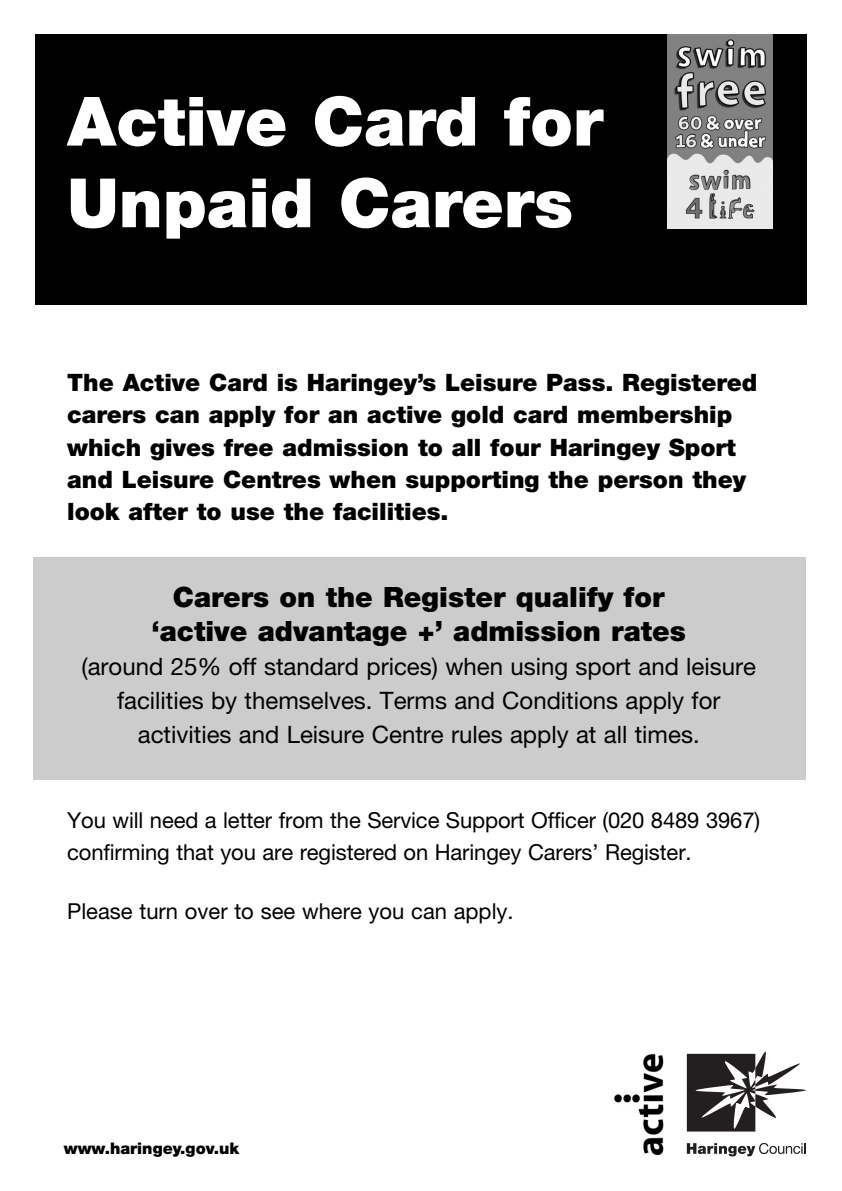
<style>
.page{position:relative;width:842px;height:1191px;background:#fff}
.page>*{position:absolute;margin:0;border:0;box-sizing:border-box;transform-origin:0 0}
.t1{font:900 68px/81.6px "Helvetica Neue LT";color:#fff}
.t2{font:900 28px/34px "Helvetica Neue LT";color:#000;text-align:center}
.t3{font:900 24px/32.4px "Helvetica Neue LT";color:#000}
.t4{font:24px/34px "Helvetica Neue CELT";color:#000;text-align:center}
.t5{font:22px/32.4px "Helvetica Neue CELT";letter-spacing:-.005em;color:#000}
.t6{font:900 16px "Helvetica Neue LT";color:#000}
</style>
<div class="page">
<div style="left:33px;top:557px;width:772px;height:222px;background:#ccc"></div>
<div style="left:35px;top:34px;width:771px;height:271px;background:#000"></div>
<svg style="left:687px;top:1051px;width:119px;height:80px"></svg>
<svg style="left:687px;top:1142px;width:118px;height:14px"></svg>
<img style="left:668px;top:34px;width:104px;height:195px">
<img style="left:614px;top:1054px;width:50px;height:102px">
<h1 class="t1" style="left:67px;top:86px;width:537px">Active Card for<br>Unpaid Carers</h1>
<p class="t3" style="left:67px;top:368px;width:692px">The Active Card is Haringey’s Leisure Pass. Registered carers can apply for an active gold card membership which gives free admission to all four Haringey Sport and Leisure Centres when supporting the person they look after to use the facilities.</p>
<p class="t2" style="left:152px;top:582px;width:536px">Carers on the Register qualify for ‘active advantage +’ admission rates</p>
<p class="t4" style="left:82px;top:651px;width:676px">(around 25% off standard prices) when using sport and leisure facilities by themselves. Terms and Conditions apply for activities and Leisure Centre rules apply at all times.</p>
<p class="t5" style="left:67px;top:805px;width:694px">You will need a letter from the Service Support Officer (020 8489 3967) confirming that you are registered on Haringey Carers’ Register.</p>
<p class="t5" style="left:67px;top:896px;width:448px">Please turn over to see where you can apply.</p>
<p class="t6" style="left:64px;top:1142px;width:177px">www.haringey.gov.uk</p>
</div>
